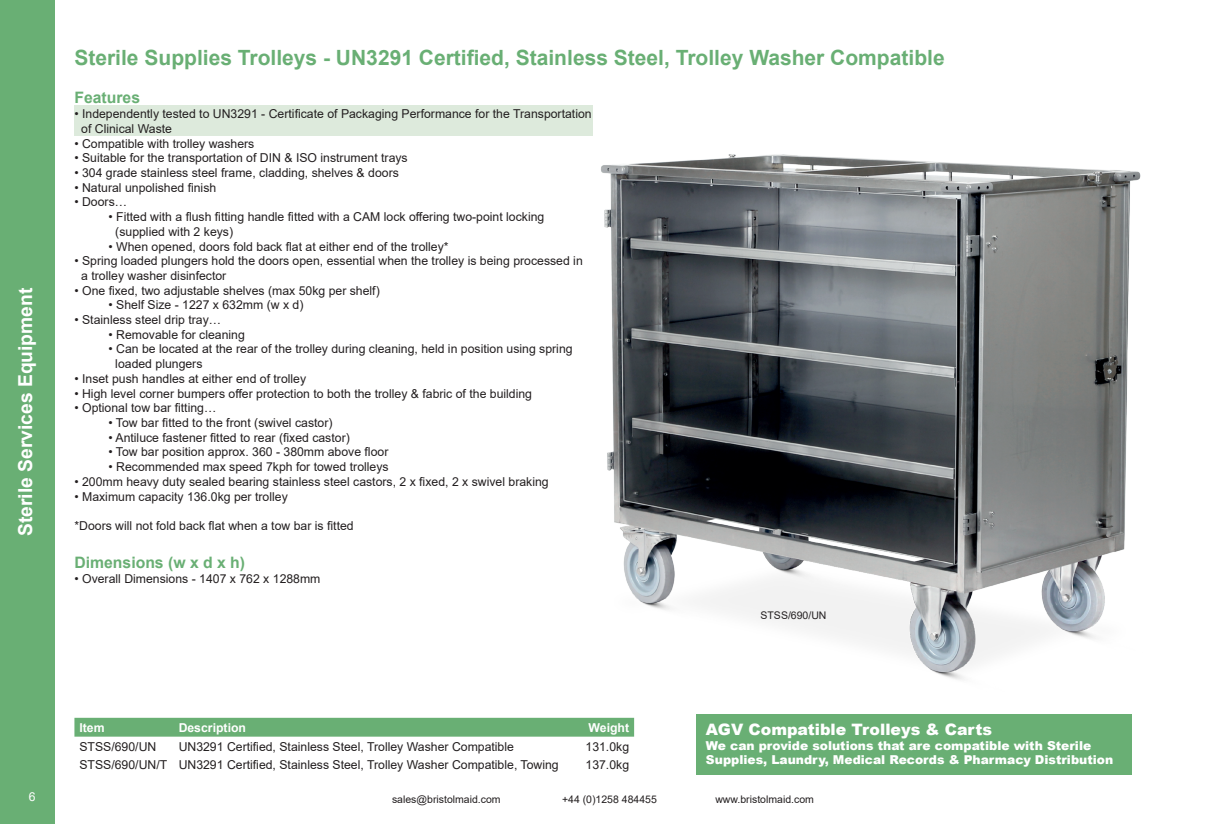
<style>
.page{position:relative;width:1206px;height:824px;background:#fff}
.page>*{position:absolute;margin:0;border:0;box-sizing:border-box;transform-origin:0 0}
.t1{font:700 21px "Arial";color:#69af74}
.t2{font:700 19.25px "Arial";color:#fff}
.t3{font:900 15.75px "Arial";color:#fff}
.t4{font:700 15.75px "Arial";color:#69af74}
.t5{font:12.25px "Arial";color:#231f20}
.t6{font:900 12.25px/14.7px "Arial";color:#fff}
.t7{font:700 12.25px "Arial";color:#fff}
.t8{font:12.25px "Arial";color:#fff}
.t9{font:10.5px "Arial";color:#231f20}
</style>
<div class="page">
<div style="left:0;top:0;width:55px;height:823px;background:#69af74"></div>
<div style="left:74px;top:106px;width:518px;height:30px;background:#ddeadc"></div>
<div style="left:74px;top:717px;width:560px;height:19px;background:#69af74"></div>
<img style="left:558px;top:105px;width:583px;height:617px">
<div style="left:696px;top:713px;width:435px;height:61px;background:#69af74"></div>
<h2 class="t2" style="left:12px;top:536px;width:250px;rotate:-90deg">Sterile Services Equipment</h2>
<p class="t1" style="left:74px;top:43px;width:871px">Sterile Supplies Trolleys - UN3291 Certified, Stainless Steel, Trolley Washer Compatible</p>
<p class="t4" style="left:74px;top:87px;width:67px">Features</p>
<p class="t5" style="left:74px;top:105px;width:519px">• Independently tested to UN3291 - Certificate of Packaging Performance for the Transportation</p>
<p class="t5" style="left:81px;top:120px;width:92px">of Clinical Waste</p>
<p class="t5" style="left:74px;top:135px;width:181px">• Compatible with trolley washers</p>
<p class="t5" style="left:74px;top:149px;width:335px">• Suitable for the transportation of DIN &amp; ISO instrument trays</p>
<p class="t5" style="left:74px;top:164px;width:326px">• 304 grade stainless steel frame, cladding, shelves &amp; doors</p>
<p class="t5" style="left:74px;top:179px;width:143px">• Natural unpolished finish</p>
<p class="t5" style="left:74px;top:194px;width:54px">• Doors…</p>
<p class="t5" style="left:108px;top:208px;width:437px">• Fitted with a flush fitting handle fitted with a CAM lock offering two-point locking</p>
<p class="t5" style="left:115px;top:223px;width:119px">(supplied with 2 keys)</p>
<p class="t5" style="left:108px;top:238px;width:341px">• When opened, doors fold back flat at either end of the trolley*</p>
<p class="t5" style="left:74px;top:252px;width:510px">• Spring loaded plungers hold the doors open, essential when the trolley is being processed in</p>
<p class="t5" style="left:81px;top:267px;width:147px">a trolley washer disinfector</p>
<p class="t5" style="left:74px;top:282px;width:307px">• One fixed, two adjustable shelves (max 50kg per shelf)</p>
<p class="t5" style="left:108px;top:296px;width:196px">• Shelf Size - 1227 x 632mm (w x d)</p>
<p class="t5" style="left:74px;top:311px;width:148px">• Stainless steel drip tray…</p>
<p class="t5" style="left:108px;top:326px;width:138px">• Removable for cleaning</p>
<p class="t5" style="left:108px;top:341px;width:465px">• Can be located at the rear of the trolley during cleaning, held in position using spring</p>
<p class="t5" style="left:115px;top:355px;width:89px">loaded plungers</p>
<p class="t5" style="left:74px;top:370px;width:233px">• Inset push handles at either end of trolley</p>
<p class="t5" style="left:74px;top:385px;width:459px">• High level corner bumpers offer protection to both the trolley &amp; fabric of the building</p>
<p class="t5" style="left:74px;top:399px;width:143px">• Optional tow bar fitting…</p>
<p class="t5" style="left:108px;top:414px;width:225px">• Tow bar fitted to the front (swivel castor)</p>
<p class="t5" style="left:108px;top:429px;width:243px">• Antiluce fastener fitted to rear (fixed castor)</p>
<p class="t5" style="left:108px;top:443px;width:281px">• Tow bar position approx. 360 - 380mm above floor</p>
<p class="t5" style="left:108px;top:458px;width:282px">• Recommended max speed 7kph for towed trolleys</p>
<p class="t5" style="left:74px;top:473px;width:476px">• 200mm heavy duty sealed bearing stainless steel castors, 2 x fixed, 2 x swivel braking</p>
<p class="t5" style="left:74px;top:488px;width:215px">• Maximum capacity 136.0kg per trolley</p>
<p class="t5" style="left:74px;top:517px;width:281px">*Doors will not fold back flat when a tow bar is fitted</p>
<p class="t4" style="left:74px;top:551px;width:172px">Dimensions (w x d x h)</p>
<p class="t5" style="left:74px;top:570px;width:247px">• Overall Dimensions - 1407 x 762 x 1288mm</p>
<p class="t9" style="left:760px;top:608px;width:67px">STSS/690/UN</p>
<p class="t7" style="left:79px;top:718px;width:27px">Item</p>
<p class="t7" style="left:179px;top:718px;width:69px">Description</p>
<p class="t7" style="left:588px;top:718px;width:42px">Weight</p>
<p class="t5" style="left:79px;top:737px;width:78px">STSS/690/UN</p>
<p class="t5" style="left:179px;top:737px;width:337px">UN3291 Certified, Stainless Steel, Trolley Washer Compatible</p>
<p class="t5" style="left:585px;top:737px;width:45px">131.0kg</p>
<p class="t5" style="left:79px;top:756px;width:89px">STSS/690/UN/T</p>
<p class="t5" style="left:179px;top:756px;width:381px">UN3291 Certified, Stainless Steel, Trolley Washer Compatible, Towing</p>
<p class="t5" style="left:585px;top:756px;width:45px">137.0kg</p>
<p class="t3" style="left:706px;top:717px;width:287px">AGV Compatible Trolleys &amp; Carts</p>
<p class="t6" style="left:706px;top:737px;width:409px">We can provide solutions that are compatible with Sterile<br>Supplies, Laundry, Medical Records &amp; Pharmacy Distribution</p>
<p class="t8" style="left:29px;top:788px;width:8px">6</p>
<p class="t9" style="left:392px;top:792px;width:110px">sales@bristolmaid.com</p>
<p class="t9" style="left:562px;top:792px;width:96px">+44 (0)1258 484455</p>
<p class="t9" style="left:715px;top:792px;width:100px">www.bristolmaid.com</p>
</div>
